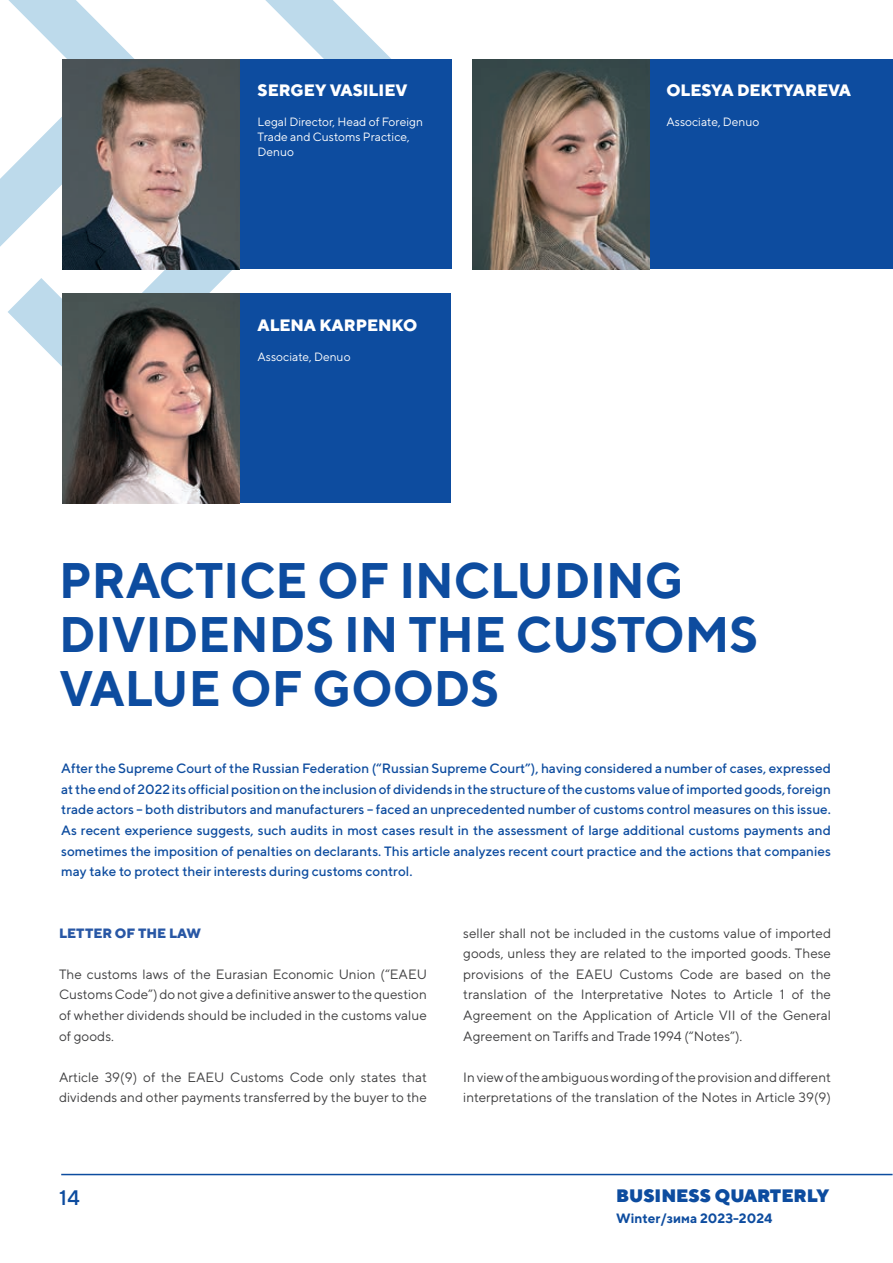
<style>
.page{position:relative;width:893px;height:1263px;background:#fff}
.page>*{position:absolute;margin:0;border:0;box-sizing:border-box;transform-origin:0 0}
.t1{font:700 49.95px/54px "TT Norms";color:#0d4c9f;scale:.96 1}
.t2{font:500 21px "TT Norms";color:#0d4c9f}
.t3{font:900 18px "TT Norms";color:#0d4c9f}
.t4{font:800 16.5px "TT Norms";color:#fff}
.Body_text{font:13.5px/20.5px "TT Norms";color:#3e3e3f;text-align:justify}
.t5{font:500 13.5px/20.5px "TT Norms";color:#0d4c9f;text-align:justify}
.t6{font:700 13.5px "TT Norms";color:#0d4c9f}
.Body_text-2{font:800 13.5px "TT Norms";color:#2857a5}
.t7{font:12px/15px "TT Norms";color:#fff}
</style>
<div class="page">
<hr style="left:61px;top:1174px;width:832px;height:1px;background:#0d4c9f">
<svg style="left:0;top:0;width:99px;height:370px"></svg>
<svg style="left:99px;top:0;width:318px;height:293px"></svg>
<div style="left:631px;top:60px;width:262px;height:209px;background:#0d4c9f"></div>
<img style="left:473px;top:60px;width:177px;height:209px">
<div style="left:189px;top:60px;width:262px;height:209px;background:#0d4c9f"></div>
<img style="left:63px;top:60px;width:177px;height:209px">
<div style="left:221px;top:293px;width:230px;height:210px;background:#0d4c9f"></div>
<img style="left:63px;top:293px;width:177px;height:210px">
<p class="t4" style="left:258px;top:79px;width:151px">SERGEY VASILIEV</p>
<p class="t7" style="left:258px;top:114px;width:167px">Legal Director, Head of Foreign<br>Trade and Customs Practice,<br>Denuo</p>
<p class="t4" style="left:258px;top:314px;width:161px">ALENA KARPENKO</p>
<p class="t7" style="left:258px;top:349px;width:95px">Associate, Denuo</p>
<p class="t4" style="left:666px;top:79px;width:186px">OLESYA DEKTYAREVA</p>
<p class="t7" style="left:666px;top:114px;width:95px">Associate, Denuo</p>
<p class="t1" style="left:59px;top:552px;width:730px">PRACTICE OF INCLUDING<br>DIVIDENDS IN THE CUSTOMS<br>VALUE OF GOODS</p>
<p class="t5" style="left:61px;top:758px;width:771px">After the Supreme Court of the Russian Federation (“Russian Supreme Court”), having considered a number of cases, expressed at the end of 2022 its official position on the inclusion of dividends in the structure of the customs value of imported goods, foreign trade actors – both distributors and manufacturers – faced an unprecedented number of customs control measures on this issue.<br>As recent experience suggests, such audits in most cases result in the assessment of large additional customs payments and sometimes the imposition of penalties on declarants. This article analyzes recent court practice and the actions that companies may take to protect their interests during customs control.</p>
<p class="Body_text-2" style="left:59px;top:924px;width:143px">LETTER OF THE LAW</p>
<p class="Body_text" style="left:59px;top:963px;width:369px">The customs laws of the Eurasian Economic Union (“EAEU Customs Code”) do not give a definitive answer to the question of whether dividends should be included in the customs value of goods.</p>
<p class="Body_text" style="left:59px;top:1066px;width:369px">Article 39(9) of the EAEU Customs Code only states that dividends and other payments transferred by the buyer to the</p>
<p class="Body_text" style="left:463px;top:922px;width:369px">seller shall not be included in the customs value of imported goods, unless they are related to the imported goods. These provisions of the EAEU Customs Code are based on the translation of the Interpretative Notes to Article 1 of the Agreement on the Application of Article VII of the General Agreement on Tariffs and Trade 1994 (“Notes”).</p>
<p class="Body_text" style="left:463px;top:1066px;width:369px">In view of the ambiguous wording of the provision and different interpretations of the translation of the Notes in Article 39(9)</p>
<h2 class="t2" style="left:59px;top:1184px;width:22px">14</h2>
<h3 class="t3" style="left:616px;top:1184px;width:214px">BUSINESS QUARTERLY</h3>
<p class="t6" style="left:616px;top:1210px;width:158px">Winter/зима 2023-2024</p>
</div>
